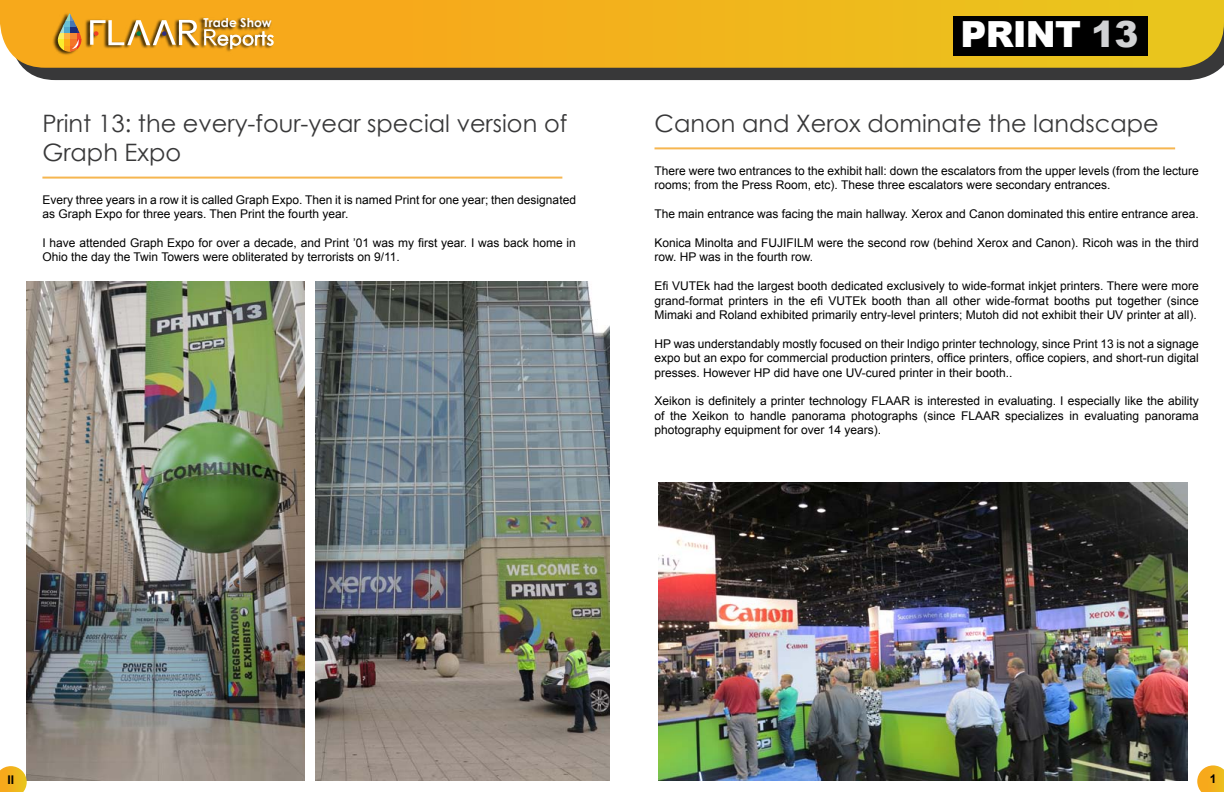
<style>
.page{position:relative;width:1224px;height:792px;background:#fff}
.page>*{position:absolute;margin:0;border:0;box-sizing:border-box;transform-origin:0 0}
.t1{font:900 36px "Arial";letter-spacing:-.025em;color:#fff}
.t2{font:24px/28.8px "Century Gothic";color:#383839}
.t3{font:700 12.3px "Century Gothic";color:#fff}
.t4{font:12px/14.4px "Arial";color:#000}
.t5{font:700 12px "Arial";color:#000}
.s1{color:#d1d2d4}
</style>
<div class="page">
<div style="left:23px;top:68px;width:1198px;height:12px;background:#383839"></div>
<svg style="left:0;top:0;width:1224px;height:68px;background:#eeb11d"></svg>
<div style="left:954px;top:16px;width:194px;height:39px;background:#000"></div>
<div style="left:53px;top:12px;width:220px;height:43px;background:#000;opacity:.75"></div>
<div style="left:63px;top:27px;width:8px;height:6px;background:#51a8cb"></div>
<div style="left:63px;top:20px;width:8px;height:7px;background:#6ac1d6"></div>
<div style="left:63px;top:46px;width:8px;height:6px;background:#faa21b"></div>
<div style="left:63px;top:33px;width:8px;height:7px;background:#fcb242"></div>
<div style="left:63px;top:40px;width:8px;height:6px;background:#fcaf17"></div>
<svg style="left:63px;top:14px;width:8px;height:6px"></svg>
<svg style="left:56px;top:27px;width:8px;height:6px"></svg>
<svg style="left:56px;top:20px;width:8px;height:7px"></svg>
<svg style="left:56px;top:46px;width:8px;height:6px"></svg>
<svg style="left:56px;top:33px;width:8px;height:7px"></svg>
<svg style="left:56px;top:40px;width:8px;height:6px"></svg>
<div style="left:71px;top:27px;width:7px;height:6px;background:#1b2c7a"></div>
<div style="left:71px;top:20px;width:7px;height:7px;background:#4675b5"></div>
<div style="left:71px;top:33px;width:7px;height:7px;background:#f68935"></div>
<div style="left:71px;top:40px;width:7px;height:6px;background:#f47429"></div>
<div style="left:71px;top:14px;width:7px;height:6px;background:#f7a91b"></div>
<svg style="left:63px;top:13px;width:15px;height:1px"></svg>
<svg style="left:72px;top:20px;width:11px;height:32px"></svg>
<svg style="left:90px;top:20px;width:184px;height:29px"></svg>
<hr style="left:655px;top:147px;width:520px;height:2px;background:#f6b650">
<img style="left:658px;top:483px;width:529px;height:297px">
<hr style="left:42px;top:177px;width:520px;height:2px;background:#f6b650">
<img style="left:27px;top:282px;width:277px;height:498px">
<img style="left:316px;top:282px;width:293px;height:499px">
<svg style="left:0;top:766px;width:27px;height:26px"></svg>
<svg style="left:1197px;top:765px;width:27px;height:27px"></svg>
<p class="t3" style="left:204px;top:15px;width:70px">Trade Show</p>
<h1 class="t1" style="left:961px;top:8px;width:179px">PRINT <span class="s1">13</span></h1>
<h2 class="t2" style="left:42px;top:108px;width:526px">Print 13: the every-four-year special version of<br>Graph Expo</h2>
<p class="t4" style="left:42px;top:192px;width:535px">Every three years in a row it is called Graph Expo. Then it is named Print for one year; then designated as Graph Expo for three years. Then Print the fourth year.</p>
<p class="t4" style="left:42px;top:236px;width:535px">I have attended Graph Expo for over a decade, and Print ’01 was my first year. I was back home in<br>Ohio the day the Twin Towers were obliterated by terrorists on 9/11.</p>
<h2 class="t2" style="left:655px;top:108px;width:506px">Canon and Xerox dominate the landscape</h2>
<p class="t4" style="left:655px;top:164px;width:546px">There were two entrances to the exhibit hall: down the escalators from the upper levels (from the lecture rooms; from the Press Room, etc). These three escalators were secondary entrances.</p>
<p class="t4" style="left:655px;top:207px;width:546px">The main entrance was facing the main hallway. Xerox and Canon dominated this entire entrance area.</p>
<p class="t4" style="left:655px;top:236px;width:546px">Konica Minolta and FUJIFILM were the second row (behind Xerox and Canon). Ricoh was in the third row. HP was in the fourth row.</p>
<p class="t4" style="left:655px;top:279px;width:546px;text-align:justify">Efi VUTEk had the largest booth dedicated exclusively to wide-format inkjet printers. There were more grand-format printers in the efi VUTEk booth than all other wide-format booths put together (since Mimaki and Roland exhibited primarily entry-level printers; Mutoh did not exhibit their UV printer at all).</p>
<p class="t4" style="left:655px;top:336px;width:546px;text-align:justify">HP was understandably mostly focused on their Indigo printer technology, since Print 13 is not a signage expo but an expo for commercial production printers, office printers, office copiers, and short-run digital presses. However HP did have one UV-cured printer in their booth..</p>
<p class="t4" style="left:655px;top:394px;width:546px;text-align:justify">Xeikon is definitely a printer technology FLAAR is interested in evaluating. I especially like the ability of the Xeikon to handle panorama photographs (since FLAAR specializes in evaluating panorama photography equipment for over 14 years).</p>
<p class="t5" style="left:7px;top:772px;width:8px">II</p>
<p class="t5" style="left:1210px;top:771px;width:8px">1</p>
</div>
